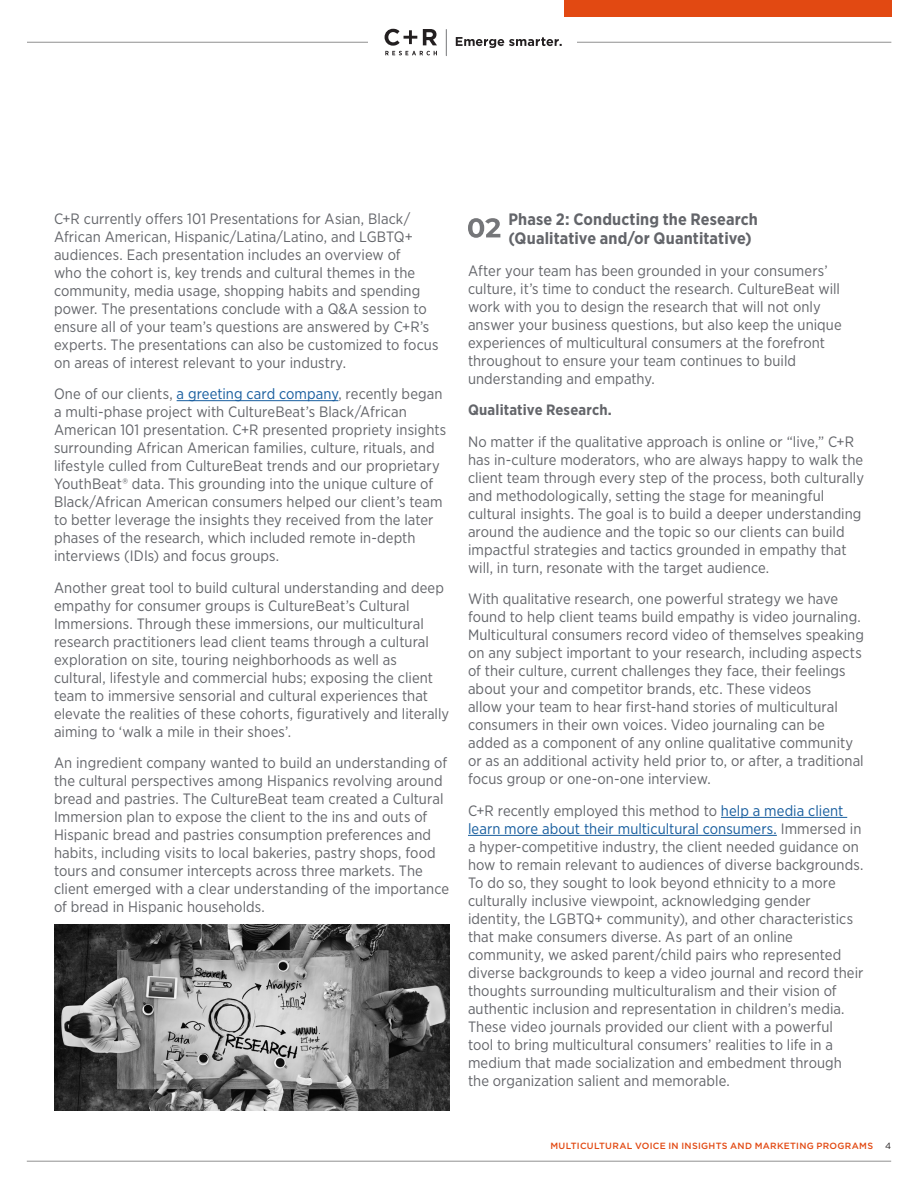
<style>
.page{position:relative;width:918px;height:1188px;background:#fff}
.page>*{position:absolute;margin:0;border:0;box-sizing:border-box;transform-origin:0 0}
.Paragraph_Copy{font:700 16.5px/19.5px "Gotham Narrow";letter-spacing:.005em;color:#63656a}
.Paragraph_Copy-2{font:15px/18px "Gotham Narrow";letter-spacing:.005em;color:#63656a}
.Paragraph_Copy-3{font:700 15px "Gotham Narrow";letter-spacing:.01em;color:#63656a}
.eBook_Title_Footer{font:500 9px "Gotham";letter-spacing:.03em;color:#e24912}
.t1{font:9px "Gotham";color:#231f20}
.s1{color:#175d9e}
</style>
<div class="page">
<hr style="left:27px;top:42px;width:864px;height:1px;background:#909090">
<hr style="left:27px;top:1161px;width:864px;height:1px;background:#909090">
<div style="left:564px;top:0;width:327px;height:17px;background:#e24912"></div>
<svg style="left:468px;top:218px;width:32px;height:20px"></svg>
<hr style="left:177px;top:400px;width:161px;height:1px;background:#175d9e">
<hr style="left:721px;top:817px;width:126px;height:1px;background:#175d9e">
<hr style="left:468px;top:835px;width:309px;height:1px;background:#175d9e">
<div style="left:369px;top:27px;width:208px;height:37px;background:#fff"></div>
<svg style="left:385px;top:29px;width:52px;height:26px"></svg>
<svg style="left:456px;top:37px;width:106px;height:11px"></svg>
<svg style="left:446px;top:30px;width:1px;height:26px"></svg>
<img style="left:54px;top:924px;width:396px;height:186px">
<p class="Paragraph_Copy-2" style="left:54px;top:209px;width:386px">C+R currently offers 101 Presentations for Asian, Black/ African American, Hispanic/Latina/Latino, and LGBTQ+ audiences. Each presentation includes an overview of<br>who the cohort is, key trends and cultural themes in the community, media usage, shopping habits and spending power. The presentations conclude with a Q&amp;A session to ensure all of your team’s questions are answered by C+R’s experts. The presentations can also be customized to focus on areas of interest relevant to your industry.</p>
<p class="Paragraph_Copy-2" style="left:54px;top:385px;width:394px">One of our clients, <span class="s1">a greeting card company</span>, recently began a multi-phase project with CultureBeat’s Black/African American 101 presentation. C+R presented propriety insights surrounding African American families, culture, rituals, and lifestyle culled from CultureBeat trends and our proprietary YouthBeat® data. This grounding into the unique culture of Black/African American consumers helped our client’s team to better leverage the insights they received from the later phases of the research, which included remote in-depth interviews (IDIs) and focus groups.</p>
<p class="Paragraph_Copy-2" style="left:54px;top:578px;width:397px">Another great tool to build cultural understanding and deep empathy for consumer groups is CultureBeat’s Cultural Immersions. Through these immersions, our multicultural research practitioners lead client teams through a cultural exploration on site, touring neighborhoods as well as cultural, lifestyle and commercial hubs; exposing the client team to immersive sensorial and cultural experiences that elevate the realities of these cohorts, figuratively and literally aiming to ‘walk a mile in their shoes’.</p>
<p class="Paragraph_Copy-2" style="left:54px;top:754px;width:397px">An ingredient company wanted to build an understanding of the cultural perspectives among Hispanics revolving around bread and pastries. The CultureBeat team created a Cultural Immersion plan to expose the client to the ins and outs of Hispanic bread and pastries consumption preferences and habits, including visits to local bakeries, pastry shops, food tours and consumer intercepts across three markets. The client emerged with a clear understanding of the importance of bread in Hispanic households.</p>
<p class="Paragraph_Copy" style="left:508px;top:209px;width:251px">Phase 2: Conducting the Research (Qualitative and/or Quantitative)</p>
<p class="Paragraph_Copy-2" style="left:468px;top:261px;width:375px">After your team has been grounded in your consumers’ culture, it’s time to conduct the research. CultureBeat will work with you to design the research that will not only answer your business questions, but also keep the unique experiences of multicultural consumers at the forefront throughout to ensure your team continues to build understanding and empathy.</p>
<p class="Paragraph_Copy-3" style="left:468px;top:400px;width:145px">Qualitative Research.</p>
<p class="Paragraph_Copy-2" style="left:468px;top:432px;width:398px">No matter if the qualitative approach is online or “live,” C+R has in-culture moderators, who are always happy to walk the client team through every step of the process, both culturally and methodologically, setting the stage for meaningful cultural insights. The goal is to build a deeper understanding around the audience and the topic so our clients can build impactful strategies and tactics grounded in empathy that will, in turn, resonate with the target audience.</p>
<p class="Paragraph_Copy-2" style="left:468px;top:590px;width:397px">With qualitative research, one powerful strategy we have found to help client teams build empathy is video journaling.<br>Multicultural consumers record video of themselves speaking on any subject important to your research, including aspects of their culture, current challenges they face, their feelings about your and competitor brands, etc. These videos<br>allow your team to hear first-hand stories of multicultural consumers in their own voices. Video journaling can be added as a component of any online qualitative community or as an additional activity held prior to, or after, a traditional focus group or one-on-one interview.</p>
<p class="Paragraph_Copy-2" style="left:468px;top:801px;width:397px">C+R recently employed this method to <span class="s1">help a media client learn more about their multicultural consumers.</span> Immersed in a hyper-competitive industry, the client needed guidance on how to remain relevant to audiences of diverse backgrounds.<br>To do so, they sought to look beyond ethnicity to a more culturally inclusive viewpoint, acknowledging gender identity, the LGBTQ+ community), and other characteristics that make consumers diverse. As part of an online community, we asked parent/child pairs who represented diverse backgrounds to keep a video journal and record their thoughts surrounding multiculturalism and their vision of authentic inclusion and representation in children’s media.<br>These video journals provided our client with a powerful<br>tool to bring multicultural consumers’ realities to life in a medium that made socialization and embedment through the organization salient and memorable.</p>
<p class="eBook_Title_Footer" style="left:550px;top:1140px;width:324px">MULTICULTURAL VOICE IN INSIGHTS AND MARKETING PROGRAMS</p>
<p class="t1" style="left:885px;top:1140px;width:8px">4</p>
</div>
